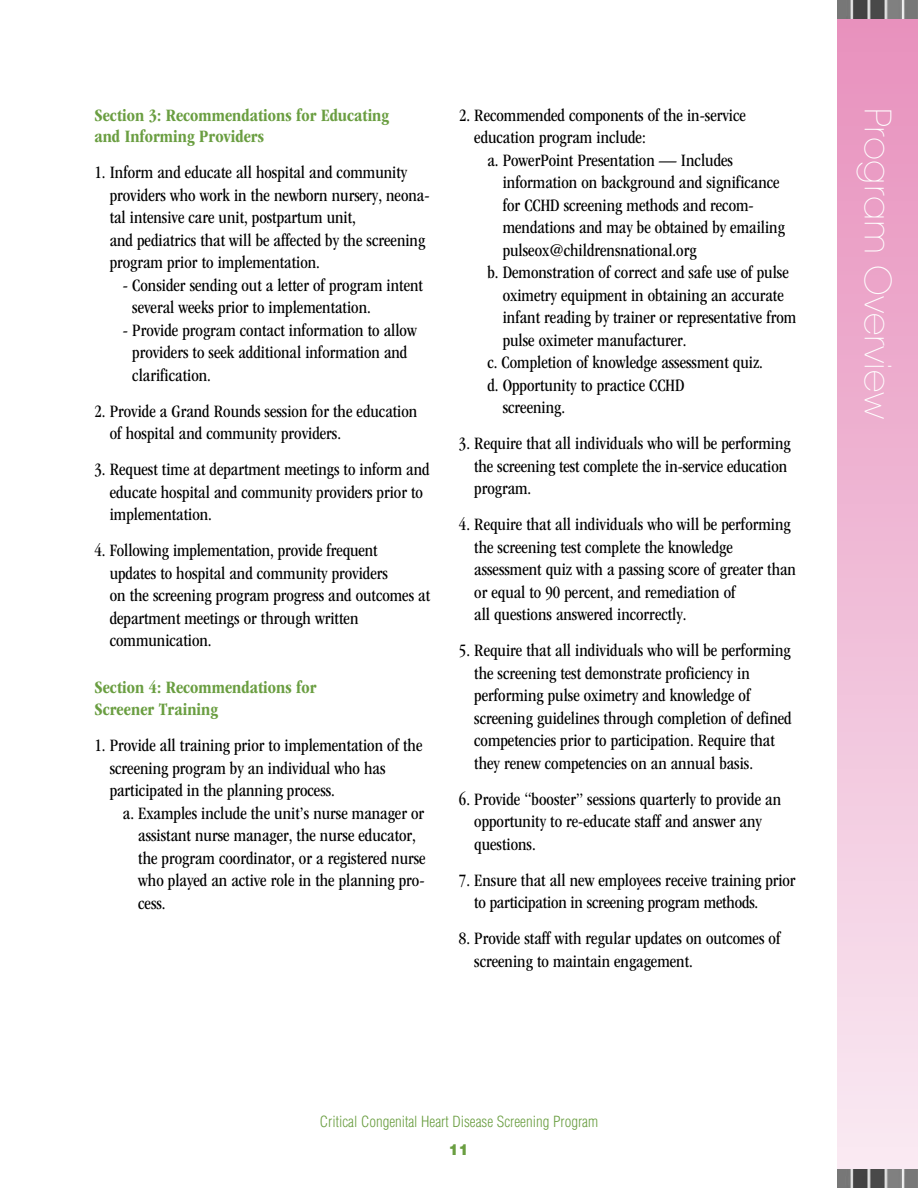
<style>
.page{position:relative;width:918px;height:1188px;background:#fff}
.page>*{position:absolute;margin:0;border:0;box-sizing:border-box;transform-origin:0 0}
.t1{font:200 36px "ITC Avant Garde Std";color:#fff}
.t2{font:condensed 18px/22.5px "ITC Garamond Std";color:#000}
.t3{font:700 condensed 18px/21.6px "ITC Garamond Std";color:#6a9e41}
.t4{font:300 condensed 15px "Helvetica LT Std";color:#6a9e41}
.t5{font:900 15px "Helvetica LT Std";color:#6a9e41}
</style>
<div class="page">
<div style="left:837px;top:0;width:81px;height:1188px;background:linear-gradient(to bottom,#e78fbc,#f9ebf3)"></div>
<img style="left:837px;top:0;width:81px;height:19px">
<img style="left:837px;top:1169px;width:81px;height:19px">
<p class="t3" style="left:94px;top:104px;width:296px">Section 3: Recommendations for Educating and Informing Providers</p>
<p class="t2" style="left:110px;top:161px;width:321px;text-indent:-15px">1. Inform and educate all hospital and community providers who work in the newborn nursery, neona&shy;tal intensive care unit, postpartum unit,<br>and pediatrics that will be affected by the screening program prior to implementation.</p>
<p class="t2" style="left:132px;top:274px;width:292px;text-indent:-9px">- Consider sending out a letter of program intent several weeks prior to implementation.</p>
<p class="t2" style="left:132px;top:319px;width:286px;text-indent:-9px">- Provide program contact information to allow providers to seek additional information and clarification.</p>
<p class="t2" style="left:110px;top:400px;width:309px;text-indent:-15px">2. Provide a Grand Rounds session for the education of hospital and community providers.</p>
<p class="t2" style="left:110px;top:458px;width:321px;text-indent:-15px">3. Request time at department meetings to inform and educate hospital and community providers prior to implementation.</p>
<p class="t2" style="left:110px;top:539px;width:322px;text-indent:-15px">4. Following implementation, provide frequent<br>updates to hospital and community providers<br>on the screening program progress and outcomes at department meetings or through written communication.</p>
<p class="t3" style="left:94px;top:676px;width:224px;line-height:22.5px">Section 4: Recommendations for<br>Screener Training</p>
<p class="t2" style="left:110px;top:734px;width:314px;text-indent:-15px">1. Provide all training prior to implementation of the screening program by an individual who has participated in the planning process.</p>
<p class="t2" style="left:138px;top:802px;width:289px;text-indent:-15px">a. Examples include the unit’s nurse manager or assistant nurse manager, the nurse educator, the program coordinator, or a registered nurse who played an active role in the planning pro&shy;cess.</p>
<p class="t2" style="left:474px;top:104px;width:273px;text-indent:-15px">2. Recommended components of the in-service education program include:</p>
<p class="t2" style="left:487px;top:149px;width:247px">a. PowerPoint Presentation — Includes</p>
<p class="t2" style="left:503px;top:171px;width:278px">information on background and significance</p>
<p class="t2" style="left:503px;top:194px;width:253px">for CCHD screening methods and recom-</p>
<p class="t2" style="left:503px;top:216px;width:284px">mendations and may be obtained by emailing</p>
<p class="t2" style="left:503px;top:239px;width:195px">pulseox@childrensnational.org</p>
<p class="t2" style="left:487px;top:261px;width:303px">b. Demonstration of correct and safe use of pulse</p>
<p class="t2" style="left:503px;top:284px;width:283px">oximetry equipment in obtaining an accurate</p>
<p class="t2" style="left:503px;top:306px;width:295px">infant reading by trainer or representative from</p>
<p class="t2" style="left:503px;top:329px;width:185px">pulse oximeter manufacturer.</p>
<p class="t2" style="left:487px;top:351px;width:277px">c. Completion of knowledge assessment quiz.</p>
<p class="t2" style="left:487px;top:374px;width:199px">d. Opportunity to practice CCHD</p>
<p class="t2" style="left:503px;top:396px;width:64px">screening.</p>
<p class="t2" style="left:474px;top:432px;width:318px;text-indent:-15px">3. Require that all individuals who will be performing the screening test complete the in-service education program.</p>
<p class="t2" style="left:474px;top:513px;width:323px;text-indent:-15px">4. Require that all individuals who will be performing the screening test complete the knowledge assessment quiz with a passing score of greater than or equal to 90 percent, and remediation of<br>all questions answered incorrectly.</p>
<p class="t2" style="left:474px;top:639px;width:319px;text-indent:-15px">5. Require that all individuals who will be performing the screening test demonstrate proficiency in performing pulse oximetry and knowledge of screening guidelines through completion of defined competencies prior to participation. Require that they renew competencies on an annual basis.</p>
<p class="t2" style="left:474px;top:788px;width:308px;text-indent:-15px">6. Provide “booster” sessions quarterly to provide an opportunity to re-educate staff and answer any questions.</p>
<p class="t2" style="left:474px;top:869px;width:323px;text-indent:-15px">7. Ensure that all new employees receive training prior to participation in screening program methods.</p>
<p class="t2" style="left:474px;top:927px;width:308px;text-indent:-15px">8. Provide staff with regular updates on outcomes of screening to maintain engagement.</p>
<p class="t4" style="left:320px;top:1112px;width:280px">Critical Congenital Heart Disease Screening Program</p>
<p class="t5" style="left:449px;top:1140px;width:22px">11</p>
<h1 class="t1" style="left:899px;top:108px;width:313px;rotate:90deg">Program Overview</h1>
</div>
